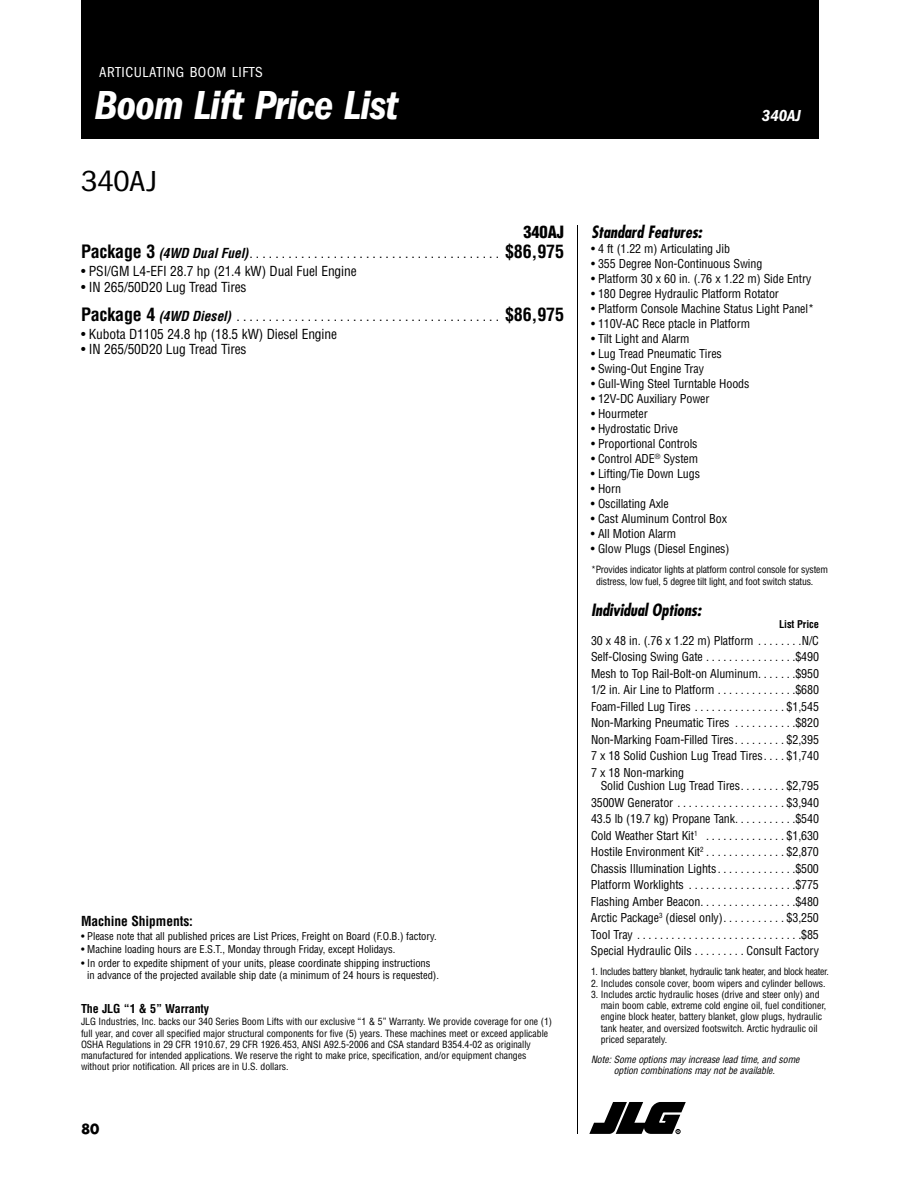
<style>
.page{position:relative;width:918px;height:1188px;background:#fff}
.page>*{position:absolute;margin:0;border:0;box-sizing:border-box;transform-origin:0 0}
.t1{font:italic 600 condensed 42px "Franklin Gothic";letter-spacing:-.015em;color:#fff}
.t2{font:condensed 30px "Franklin Gothic";letter-spacing:-.025em;color:#000;scale:1.1 1}
.t3{font:italic 700 condensed 16.5px "Futura";letter-spacing:-.005em;color:#000}
.t4{font:italic 600 condensed 16.5px "Franklin Gothic";color:#fff}
.t5{font:900 condensed 16.5px "Helvetica";letter-spacing:-.01em;color:#000}
.t6{font:condensed 15px "Franklin Gothic";letter-spacing:.045em;color:#fff}
.t7{font:condensed 13.5px/28.5px "Helvetica";letter-spacing:-.01em;color:#000}
.t8{font:700 condensed 13.5px "Helvetica";letter-spacing:-.005em;color:#000}
.t9{font:700 13.5px "Futura";color:#000}
.t10{font:condensed 12px/16.5px "Helvetica";letter-spacing:-.01em;color:#000;text-align:justify}
.t11{font:700 condensed 12px "Helvetica";letter-spacing:-.005em;color:#000}
.t12{font:condensed 10.5px/12px "Helvetica";letter-spacing:-.005em;color:#000}
.t13{font:700 condensed 10.5px "Helvetica";letter-spacing:-.01em;color:#000}
.t14{font:condensed 9.75px/11.2px "Helvetica";letter-spacing:-.005em;color:#000}
.t15{font:italic condensed 9.75px/11.2px "Helvetica";letter-spacing:-.005em;color:#000;text-align:center}
.t16{font:condensed 9.75px "Helvetica";letter-spacing:-.03em;color:#000}
.s1{font-weight:700;font-size:18px}
.s2{font-weight:700;font-style:italic}
</style>
<div class="page">
<svg style="left:589px;top:1102px;width:97px;height:32px"></svg>
<hr style="left:577px;top:225px;width:1px;height:909px;background:#000">
<div style="left:81px;top:0;width:738px;height:139px;background:#000"></div>
<p class="t6" style="left:99px;top:63px;width:16px">ARTIC</p>
<p class="t6" style="left:134px;top:63px;width:16px">ULATI</p>
<p class="t6" style="left:167px;top:63px;width:79px">NG BOOM LIFTS</p>
<h1 class="t1" style="left:94px;top:81px;width:305px">Boom Lift Price List</h1>
<h2 class="t2" style="left:81px;top:164px;width:71px">340AJ</h2>
<h3 class="t5" style="left:523px;top:222px;width:42px">340AJ</h3>
<p class="t7" style="left:81px;top:238px;width:485px"><span class="s1">Package 3</span> <span class="s2">(4WD Dual Fuel)</span> . . . . . . . . . . . . . . . . . . . . . . . . . . . . . . . . . . . . . . . <span class="s1">$86,975</span></p>
<p class="t7" style="left:81px;top:256px;width:277px">• PSI/GM L4-EFI 28.7 hp (21.4 kW) Dual Fuel Engine</p>
<p class="t7" style="left:81px;top:273px;width:485px">• IN 265/50D20 Lug Tread Tires<br><span class="s1">Package 4</span> <span class="s2">(4WD Diesel)</span> . . . . . . . . . . . . . . . . . . . . . . . . . . . . . . . . . . . . . . . . . <span class="s1">$86,975</span></p>
<p class="t7" style="left:81px;top:319px;width:258px">• Kubota D1105 24.8 hp (18.5 kW) Diesel Engine</p>
<p class="t7" style="left:81px;top:334px;width:167px">• IN 265/50D20 Lug Tread Tires</p>
<p class="t8" style="left:81px;top:913px;width:114px">Machine Shipments:</p>
<p class="t12" style="left:81px;top:930px;width:357px">• Please note that all published prices are List Prices, Freight on Board (F.O.B.) factory.</p>
<p class="t12" style="left:81px;top:943px;width:316px">• Machine loading hours are E.S.T., Monday through Friday, except Holidays.</p>
<p class="t12" style="left:87px;top:957px;width:353px;text-indent:-6px">• In order to expedite shipment of your units, please coordinate shipping instructions in advance of the projected available ship date (a minimum of 24 hours is requested).</p>
<p class="t11" style="left:81px;top:1001px;width:130px">The JLG “1 &amp; 5” Warranty</p>
<p class="t14" style="left:81px;top:1016px;width:473px">JLG Industries, Inc. backs our 340 Series Boom Lifts with our exclusive “1 &amp; 5” Warranty. We provide coverage for one (1) full year, and cover all specified major structural components for five (5) years. These machines meet or exceed applicable OSHA Regulations in 29 CFR 1910.67, 29 CFR 1926.453, ANSI A92.5-2006 and CSA standard B354.4-02 as originally manufactured for intended applications. We reserve the right to make price, specification, and/or equipment changes without prior notification. All prices are in U.S. dollars.</p>
<p class="t9" style="left:81px;top:1120px;width:20px">80</p>
<h3 class="t4" style="left:762px;top:106px;width:41px">340AJ</h3>
<h3 class="t3" style="left:591px;top:221px;width:112px">Standard Features:</h3>
<p class="t10" style="left:591px;top:240px;width:141px">• 4 ft (1.22 m) Articulating Jib</p>
<p class="t10" style="left:591px;top:255px;width:173px">• 355 Degree Non-Continuous Swing</p>
<p class="t10" style="left:591px;top:270px;width:222px">• Platform 30 x 60 in. (.76 x 1.22 m) Side Entry</p>
<p class="t10" style="left:591px;top:285px;width:189px">• 180 Degree Hydraulic Platform Rotator</p>
<p class="t10" style="left:591px;top:300px;width:225px">• Platform Console Machine Status Light Panel*</p>
<p class="t10" style="left:591px;top:315px;width:161px">• 110V-AC Rece ptacle in Platform</p>
<p class="t10" style="left:591px;top:330px;width:100px">• Tilt Light and Alarm</p>
<p class="t10" style="left:591px;top:345px;width:132px">• Lug Tread Pneumatic Tires</p>
<p class="t10" style="left:591px;top:360px;width:115px">• Swing-Out Engine Tray</p>
<p class="t10" style="left:591px;top:375px;width:160px">• Gull-Wing Steel Turntable Hoods</p>
<p class="t10" style="left:591px;top:390px;width:120px">• 12V-DC Auxiliary Power</p>
<p class="t10" style="left:591px;top:405px;width:58px">• Hourmeter</p>
<p class="t10" style="left:591px;top:420px;width:89px">• Hydrostatic Drive</p>
<p class="t10" style="left:591px;top:435px;width:108px">• Proportional Controls</p>
<p class="t10" style="left:591px;top:450px;width:109px">• Control ADE<sup>®</sup> System</p>
<p class="t10" style="left:591px;top:465px;width:111px">• Lifting/Tie Down Lugs</p>
<p class="t10" style="left:591px;top:480px;width:32px">• Horn</p>
<p class="t10" style="left:591px;top:495px;width:79px">• Oscillating Axle</p>
<p class="t10" style="left:591px;top:510px;width:138px">• Cast Aluminum Control Box</p>
<p class="t10" style="left:591px;top:525px;width:87px">• All Motion Alarm</p>
<p class="t10" style="left:591px;top:540px;width:140px">• Glow Plugs (Diesel Engines)</p>
<p class="t14" style="left:596px;top:564px;width:233px;text-indent:-5px">*Provides indicator lights at platform control console for system distress, low fuel, 5 degree tilt light, and foot switch status.</p>
<h3 class="t3" style="left:591px;top:599px;width:112px">Individual Options:</h3>
<p class="t13" style="left:779px;top:618px;width:41px">List Price</p>
<p class="t10" style="left:591px;top:632px;width:229px">30 x 48 in. (.76 x 1.22 m) Platform . . . . . . . N/C Self-Closing Swing Gate . . . . . . . . . . . . . . . $490<br>Mesh to Top Rail-Bolt-on Aluminum . . . . . . $950<br>1/2 in. Air Line to Platform . . . . . . . . . . . . . $680<br>Foam-Filled Lug Tires . . . . . . . . . . . . . . . $1,545<br>Non-Marking Pneumatic Tires . . . . . . . . . . $820<br>Non-Marking Foam-Filled Tires . . . . . . . . $2,395<br>7 x 18 Solid Cushion Lug Tread Tires . . . $1,740<br>7 x 18 Non-marking</p>
<p class="t10" style="left:591px;top:777px;width:230px;text-indent:10px">Solid Cushion Lug Tread Tires . . . . . . . $2,795<br>3500W Generator . . . . . . . . . . . . . . . . . . $3,940<br>43.5 lb (19.7 kg) Propane Tank . . . . . . . . . . $540<br>Cold Weather Start Kit<sup>1</sup> . . . . . . . . . . . . . $1,630<br>Hostile Environment Kit<sup>2</sup> . . . . . . . . . . . . . $2,870<br>Chassis Illumination Lights . . . . . . . . . . . . . $500<br>Platform Worklights . . . . . . . . . . . . . . . . . . $775<br>Flashing Amber Beacon . . . . . . . . . . . . . . . . $480<br>Arctic Package<sup>3</sup> (diesel only) . . . . . . . . . . $3,250<br>Tool Tray . . . . . . . . . . . . . . . . . . . . . . . . . . . . $85<br>Special Hydraulic Oils . . . . . . . . . Consult Factory</p>
<p class="t16" style="left:591px;top:966px;width:239px">1. Includes battery blanket, hydraulic tank heater, and block heater.</p>
<p class="t14" style="left:591px;top:977px;width:236px">2. Includes console cover, boom wipers and cylinder bellows.</p>
<p class="t14" style="left:601px;top:989px;width:227px;text-indent:-10px">3. Includes arctic hydraulic hoses (drive and steer only) and main boom cable, extreme cold engine oil, fuel conditioner, engine block heater, battery blanket, glow plugs, hydraulic tank heater, and oversized footswitch. Arctic hydraulic oil priced separately.</p>
<p class="t15" style="left:591px;top:1054px;width:210px">Note: Some options may increase lead time, and some option combinations may not be available.</p>
</div>
